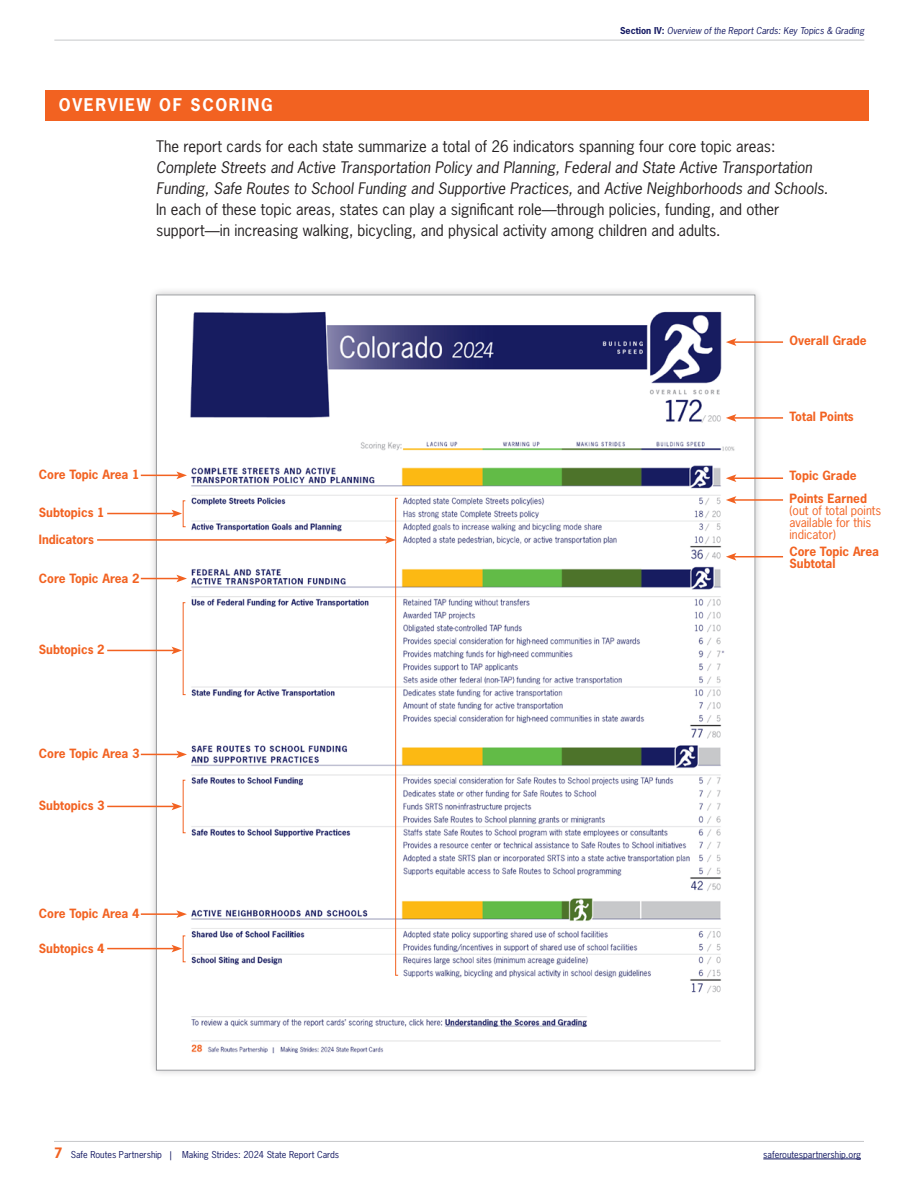
<style>
.page{position:relative;width:918px;height:1188px;background:#fff}
.page>*{position:absolute;margin:0;border:0;box-sizing:border-box;transform-origin:0 0}
.t1{font:700 16.5px "News Gothic Std";letter-spacing:.1em;color:#fff}
.t2{font:italic 15px/21px "News Gothic Std";color:#231f20}
.t3{font:15px "News Gothic Std";color:#231f20}
.t4{font:700 12px/12px "News Gothic Std";color:#f26221}
.t5{font:12px/12px "News Gothic Std";color:#f26221}
.t6{font:9px "News Gothic Std";color:#121761}
.t7{font:italic 9px "News Gothic Std";color:#121761}
.s1{font-weight:700;font-style:normal}
.s2{font-style:normal}
.s3{font-weight:700}
.s4{font-weight:700;font-size:13.5px;color:#f26221}
</style>
<div class="page">
<div style="left:45px;top:90px;width:824px;height:31px;background:#f26221"></div>
<div style="left:148px;top:286px;width:616px;height:793px;background:#231f20;opacity:.25"></div>
<img style="left:158px;top:297px;width:595px;height:771px">
<hr style="left:734px;top:341px;width:49px;height:2px;background:#f26221">
<svg style="left:726px;top:338px;width:10px;height:8px"></svg>
<hr style="left:141px;top:475px;width:38px;height:1px;background:#f26221">
<svg style="left:176px;top:472px;width:11px;height:7px"></svg>
<hr style="left:141px;top:578px;width:38px;height:1px;background:#f26221">
<svg style="left:176px;top:575px;width:11px;height:7px"></svg>
<hr style="left:141px;top:754px;width:38px;height:1px;background:#f26221">
<svg style="left:176px;top:751px;width:11px;height:7px"></svg>
<hr style="left:141px;top:913px;width:38px;height:2px;background:#f26221">
<svg style="left:176px;top:910px;width:11px;height:8px"></svg>
<hr style="left:734px;top:417px;width:49px;height:2px;background:#f26221">
<svg style="left:726px;top:414px;width:10px;height:8px"></svg>
<hr style="left:734px;top:477px;width:49px;height:2px;background:#f26221">
<svg style="left:726px;top:474px;width:10px;height:8px"></svg>
<hr style="left:734px;top:499px;width:49px;height:2px;background:#f26221">
<svg style="left:726px;top:496px;width:10px;height:8px"></svg>
<hr style="left:734px;top:556px;width:49px;height:1px;background:#f26221">
<svg style="left:726px;top:553px;width:10px;height:8px"></svg>
<hr style="left:54px;top:1141px;width:810px;height:1px;background:#c7c8ca">
<hr style="left:763px;top:1159px;width:98px;height:1px;background:#121761">
<hr style="left:54px;top:40px;width:810px;height:1px;background:#c7c8ca">
<hr style="left:107px;top:513px;width:67px;height:1px;background:#f26221">
<svg style="left:172px;top:510px;width:10px;height:7px"></svg>
<hr style="left:107px;top:650px;width:67px;height:1px;background:#f26221">
<svg style="left:172px;top:647px;width:10px;height:7px"></svg>
<hr style="left:107px;top:806px;width:67px;height:1px;background:#f26221">
<svg style="left:172px;top:803px;width:10px;height:7px"></svg>
<hr style="left:107px;top:948px;width:67px;height:1px;background:#f26221">
<svg style="left:172px;top:945px;width:10px;height:7px"></svg>
<hr style="left:97px;top:539px;width:291px;height:2px;background:#f26221">
<svg style="left:385px;top:536px;width:10px;height:8px"></svg>
<div style="left:395px;top:498px;width:4px;height:478px;border:1px solid #f26221"></div>
<p class="t7" style="left:620px;top:25px;width:246px"><span class="s1">Section IV:</span> Overview of the Report Cards: Key Topics &amp; Grading</p>
<p class="t1" style="left:59px;top:94px;width:215px">OVERVIEW OF SCORING</p>
<p class="t3" style="left:156px;top:136px;width:621px">The report cards for each state summarize a total of 26 indicators spanning four core topic areas:</p>
<p class="t2" style="left:156px;top:157px;width:674px">Complete Streets and Active Transportation Policy and Planning, Federal and State Active Transportation Funding, Safe Routes to School Funding and Supportive Practices, <span class="s2">and</span> Active Neighborhoods and Schools.<br><span class="s2">In each of these topic areas, states can play a significant role—through policies, funding, and other support—in increasing walking, bicycling, and physical activity among children and adults.</span></p>
<p class="t4" style="left:790px;top:334px;width:79px">Overall Grade</p>
<p class="t4" style="left:39px;top:469px;width:102px">Core Topic Area 1</p>
<p class="t4" style="left:39px;top:507px;width:67px">Subtopics 1</p>
<p class="t4" style="left:39px;top:533px;width:57px">Indicators</p>
<p class="t4" style="left:39px;top:572px;width:102px">Core Topic Area 2</p>
<p class="t4" style="left:39px;top:644px;width:67px">Subtopics 2</p>
<p class="t4" style="left:39px;top:748px;width:102px">Core Topic Area 3</p>
<p class="t4" style="left:39px;top:800px;width:67px">Subtopics 3</p>
<p class="t4" style="left:39px;top:907px;width:102px">Core Topic Area 4</p>
<p class="t4" style="left:39px;top:942px;width:67px">Subtopics 4</p>
<p class="t4" style="left:790px;top:410px;width:66px">Total Points</p>
<p class="t4" style="left:790px;top:469px;width:69px">Topic Grade</p>
<p class="t5" style="left:790px;top:492px;width:93px"><span class="s3">Points Earned </span>(out of total points available for this indicator)</p>
<p class="t4" style="left:790px;top:545px;width:91px">Core Topic Area<br>Subtotal</p>
<p class="t6" style="left:54px;top:1149px;width:287px"><span class="s4">7</span> Safe Routes Partnership | Making Strides: 2024 State Report Cards</p>
<p class="t6" style="left:763px;top:1149px;width:99px">saferoutespartnership. org</p>
</div>
